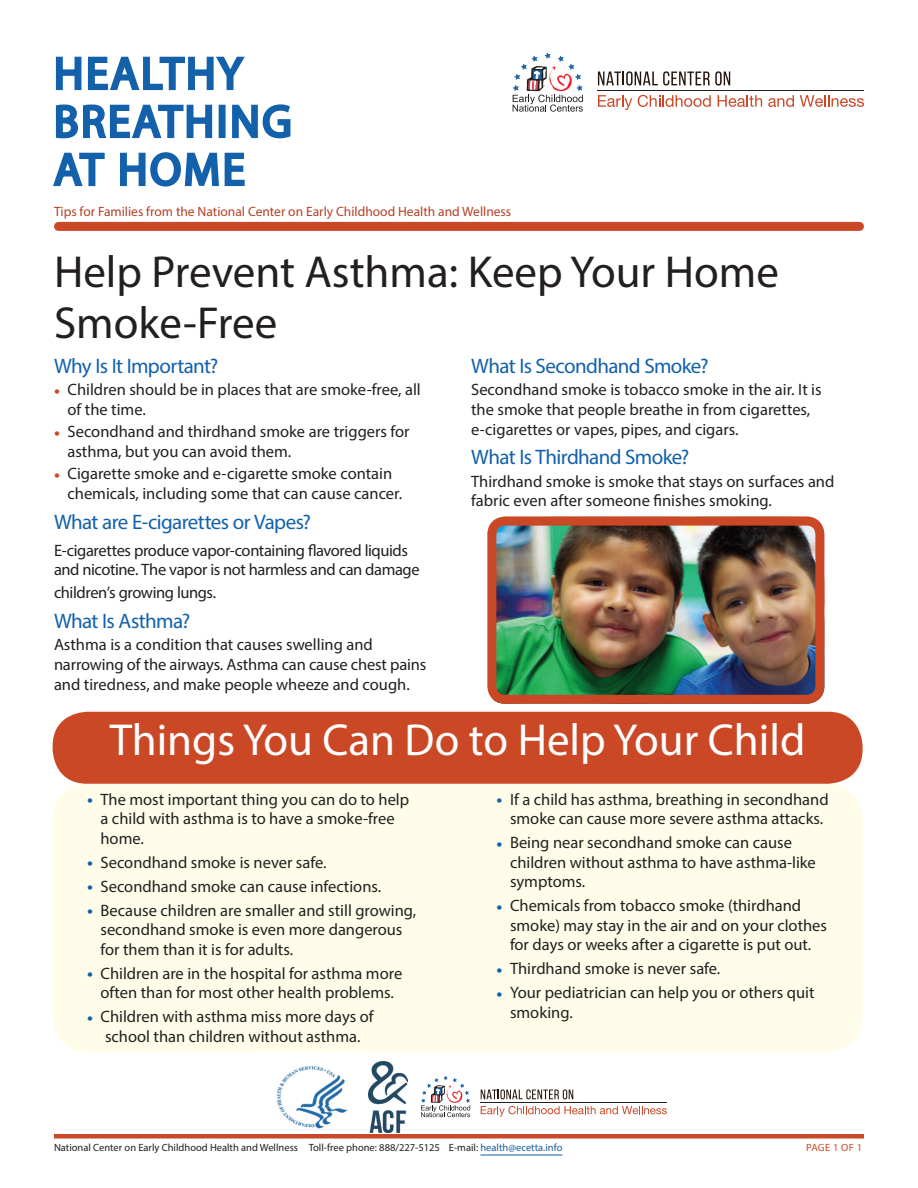
<style>
.page{position:relative;width:918px;height:1188px;background:#fff}
.page>*{position:absolute;margin:0;border:0;box-sizing:border-box;transform-origin:0 0}
.t1{font:45px/51px "Myriad Pro";color:#231f20}
.t2{font:45px "Myriad Pro";color:#fff}
.t3{font:45px/48px "Myriad Pro";letter-spacing:.06em;color:#1361ab}
.t4{font:21px "Myriad Pro";letter-spacing:-.03em;color:#1361ab}
.t5{font:16.5px/19.5px "Myriad Pro";color:#231f20}
.t6{font:16.5px/19.5px "Myriad Pro";letter-spacing:-.025em;color:#231f20}
.t7{font:13.5px "Myriad Pro";color:#b44024}
.t8{font:10.5px "Myriad Pro";color:#231f20}
.t9{font:10.5px "Myriad Pro";color:#175d9e}
.t10{font:10.5px "Myriad Pro";letter-spacing:.025em;color:#cb4827}
.s1{font-size:21px;color:#cb4827}
.s2{font-size:21px;color:#1361ab}
.s3{color:#231f20}
</style>
<div class="page">
<hr style="left:480px;top:1155px;width:82px;height:1px;background:#175d9e">
<div style="left:58px;top:222px;width:802px;height:9px;background:#cb4827"></div>
<svg style="left:55px;top:56px;width:190px;height:35px"></svg>
<svg style="left:55px;top:104px;width:158px;height:35px"></svg>
<div style="left:219px;top:105px;width:7px;height:33px;border:3px solid #1361ab"></div>
<svg style="left:232px;top:104px;width:59px;height:35px"></svg>
<svg style="left:53px;top:152px;width:52px;height:35px"></svg>
<svg style="left:120px;top:152px;width:125px;height:35px"></svg>
<svg style="left:598px;top:95px;width:34px;height:15px"></svg>
<svg style="left:638px;top:95px;width:73px;height:12px"></svg>
<svg style="left:718px;top:95px;width:44px;height:12px"></svg>
<svg style="left:768px;top:95px;width:26px;height:12px"></svg>
<svg style="left:800px;top:95px;width:64px;height:12px"></svg>
<svg style="left:598px;top:71px;width:132px;height:15px"></svg>
<hr style="left:597px;top:90px;width:266px;height:1px;background:#211e1e">
<img style="left:497px;top:527px;width:317px;height:167px">
<div style="left:487px;top:517px;width:337px;height:187px;border:9px solid #cb4827;border-radius:14px"></div>
<div style="left:53px;top:784px;width:810px;height:268px;background:#fffde9;border-radius:36px"></div>
<div style="left:53px;top:712px;width:810px;height:72px;background:#cb4827;border-radius:34px"></div>
<img style="left:276px;top:1066px;width:71px;height:63px">
<hr style="left:54px;top:1134px;width:810px;height:4px;background:#cb4827">
<img style="left:369px;top:1061px;width:39px;height:71px">
<svg style="left:481px;top:1106px;width:186px;height:11px"></svg>
<svg style="left:481px;top:1089px;width:92px;height:10px"></svg>
<svg style="left:513px;top:52px;width:70px;height:60px"></svg>
<svg style="left:421px;top:1076px;width:49px;height:41px"></svg>
<h1 class="t3" style="left:54px;top:49px;width:239px">HEALTHY<br>BREATHING<br>AT HOME</h1>
<p class="t7" style="left:54px;top:203px;width:459px">Tips for Families from the National Center on Early Childhood Health and Wellness</p>
<h2 class="t1" style="left:54px;top:246px;width:727px">Help Prevent Asthma: Keep Your Home<br>Smoke-Free</h2>
<h3 class="t4" style="left:54px;top:353px;width:166px">Why Is It Important?</h3>
<p class="t5" style="left:68px;top:380px;width:355px;text-indent:-14px"><span class="s1">•</span> Children should be in places that are smoke-free, all of the time.</p>
<p class="t5" style="left:68px;top:422px;width:344px;text-indent:-14px"><span class="s1">•</span> Secondhand and thirdhand smoke are triggers for asthma, but you can avoid them.</p>
<p class="t5" style="left:68px;top:464px;width:336px;text-indent:-14px"><span class="s1">•</span> Cigarette smoke and e-cigarette smoke contain chemicals, including some that can cause cancer.</p>
<h3 class="t4" style="left:54px;top:509px;width:259px">What are E-cigarettes or Vapes?</h3>
<p class="t6" style="left:54px;top:540px;width:367px">E-cigarettes produce vapor-containing flavored liquids and nicotine. The vapor is not harmless and can damage</p>
<p class="t6" style="left:54px;top:582px;width:164px">children’s growing lungs.</p>
<h3 class="t4" style="left:54px;top:608px;width:138px">What Is Asthma?</h3>
<p class="t5" style="left:54px;top:635px;width:374px">Asthma is a condition that causes swelling and narrowing of the airways. Asthma can cause chest pains and tiredness, and make people wheeze and cough.</p>
<h3 class="t4" style="left:471px;top:353px;width:239px">What Is Secondhand Smoke?</h3>
<p class="t5" style="left:471px;top:380px;width:352px">Secondhand smoke is tobacco smoke in the air. It is the smoke that people breathe in from cigarettes, e-cigarettes or vapes, pipes, and cigars.</p>
<h3 class="t4" style="left:471px;top:445px;width:220px">What Is Thirdhand Smoke?</h3>
<p class="t5" style="left:471px;top:471px;width:365px">Thirdhand smoke is smoke that stays on surfaces and fabric even after someone finishes smoking.</p>
<h2 class="t2" style="left:110px;top:712px;width:697px">Things You Can Do to Help Your Child</h2>
<p class="t5" style="left:100px;top:789px;width:310px;text-indent:-14px"><span class="s2">•</span> The most important thing you can do to help a child with asthma is to have a smoke-free home.</p>
<p class="t5" style="left:87px;top:852px;width:241px"><span class="s2">•</span> Secondhand smoke is never safe.</p>
<p class="t5" style="left:87px;top:876px;width:296px"><span class="s2">•</span> Secondhand smoke can cause infections.</p>
<p class="t5" style="left:100px;top:900px;width:317px;text-indent:-14px"><span class="s2">•</span> Because children are smaller and still growing, secondhand smoke is even more dangerous for them than it is for adults.</p>
<p class="t5" style="left:87px;top:963px;width:317px;text-align:center"><span class="s2">•</span> Children are in the hospital for asthma more often than for most other health problems.</p>
<p class="t5" style="left:87px;top:1007px;width:288px;text-align:center"><span class="s2">•</span> Children with asthma miss more days of school than children without asthma.</p>
<p class="t5" style="left:496px;top:789px;width:334px;text-align:center"><span class="s2">•</span> If a child has asthma, breathing in secondhand smoke can cause more severe asthma attacks.</p>
<p class="t5" style="left:510px;top:833px;width:307px;text-indent:-14px"><span class="s2">•</span> Being near secondhand smoke can cause children without asthma to have asthma-like symptoms.</p>
<p class="t5" style="left:510px;top:896px;width:319px;text-indent:-14px"><span class="s2">•</span> Chemicals from tobacco smoke (thirdhand smoke) may stay in the air and on your clothes for days or weeks after a cigarette is put out.</p>
<p class="t5" style="left:496px;top:959px;width:225px"><span class="s2">•</span> Thirdhand smoke is never safe.</p>
<p class="t5" style="left:510px;top:983px;width:306px;text-indent:-14px"><span class="s2">•</span> Your pediatrician can help you or others quit smoking.</p>
<p class="t8" style="left:54px;top:1141px;width:246px">National Center on Early Childhood Health and Wellness</p>
<p class="t8" style="left:309px;top:1141px;width:133px">Toll-free phone: 888/227-5125</p>
<p class="t9" style="left:449px;top:1141px;width:115px"><span class="s3">E-mail:</span> health@ecetta.info</p>
<p class="t10" style="left:806px;top:1141px;width:57px">PAGE 1 OF 1</p>
</div>
